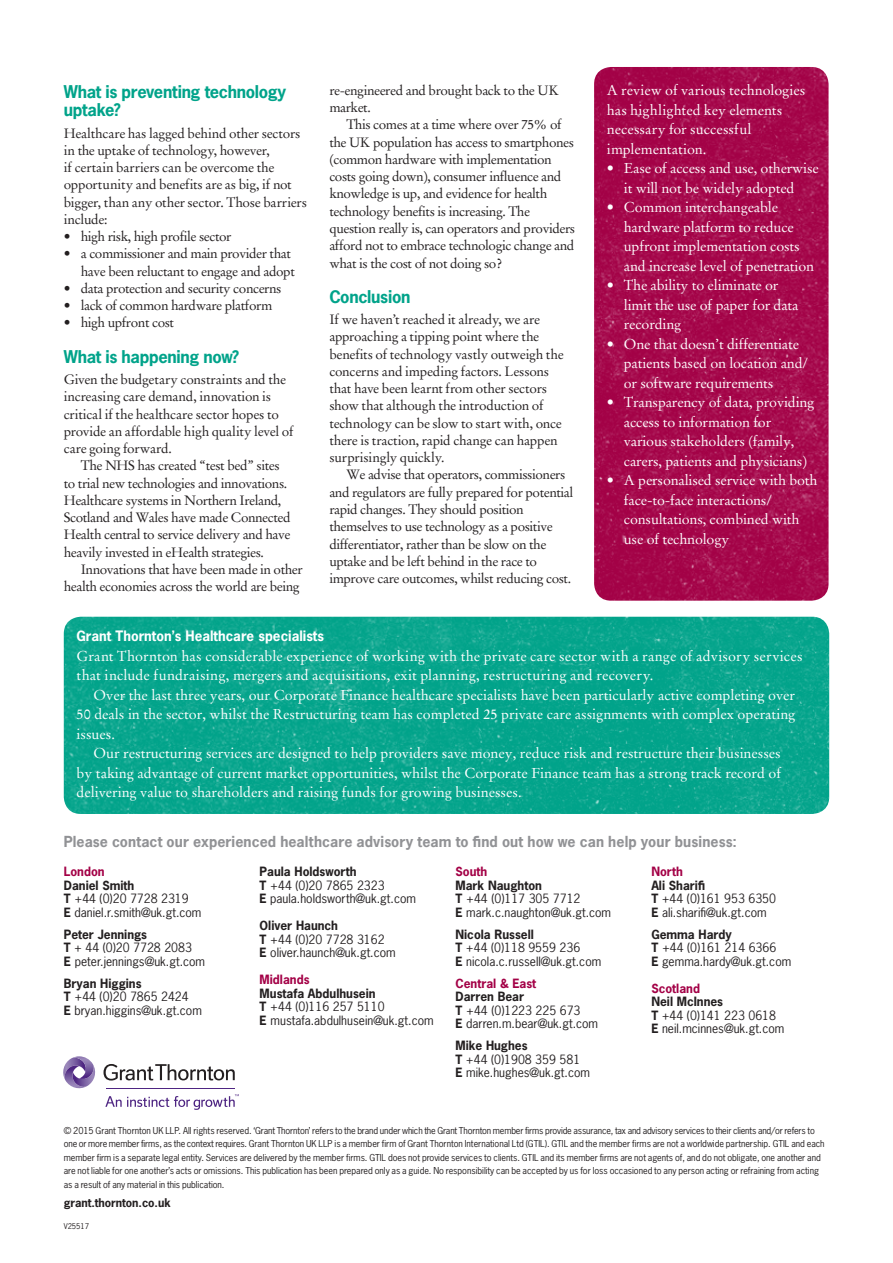
<style>
.page{position:relative;width:893px;height:1263px;background:#fff}
.page>*{position:absolute;margin:0;border:0;box-sizing:border-box;transform-origin:0 0}
.t1{font:700 16.5px/18px "News Gothic";letter-spacing:-.02em;color:#00a38a}
.t2{font:14.25px/19.5px "Stempel Garamond";letter-spacing:-.01em;color:#fff}
.t3{font:14.25px/19.5px "Stempel Garamond";letter-spacing:.015em;color:#fff}
.t4{font:700 14.25px "News Gothic";letter-spacing:.005em;color:#919295}
.t5{font:13.5px/17.2px "Stempel Garamond";letter-spacing:-.03em;color:#231f20}
.t6{font:700 13.5px "News Gothic";color:#fff}
.t7{font:12px/13.5px "News Gothic";color:#231f20}
.t8{font:700 12px "News Gothic";color:#a30146}
.t9{font:700 11.25px "News Gothic";letter-spacing:-.005em;color:#231f20}
.t10{font:9px/13.5px "News Gothic Std";letter-spacing:-.005em;color:#231f20}
.t11{font:7.5px "News Gothic Std";letter-spacing:-.005em;color:#231f20}
.s1{font-weight:700}
</style>
<div class="page">
<img style="left:63px;top:67px;width:767px;height:1014px">
<svg style="left:103px;top:1064px;width:132px;height:16px"></svg>
<svg style="left:105px;top:1094px;width:134px;height:16px"></svg>
<hr style="left:106px;top:1088px;width:129px;height:1px;background:#4e2582">
<svg style="left:63px;top:1055px;width:34px;height:34px"></svg>
<p class="t1" style="left:64px;top:83px;width:224px">What is preventing technology uptake?</p>
<p class="t5" style="left:64px;top:124px;width:245px">Healthcare has lagged behind other sectors in the uptake of technology, however,<br>if certain barriers can be overcome the opportunity and benefits are as big, if not bigger, than any other sector. Those barriers include:</p>
<p class="t5" style="left:64px;top:228px;width:169px">• high risk, high profile sector</p>
<p class="t5" style="left:64px;top:245px;width:233px;text-align:right">• a commissioner and main provider that have been reluctant to engage and adopt</p>
<p class="t5" style="left:64px;top:280px;width:219px">• data protection and security concerns</p>
<p class="t5" style="left:64px;top:297px;width:210px">• lack of common hardware platform</p>
<p class="t5" style="left:64px;top:314px;width:112px">• high upfront cost</p>
<p class="t1" style="left:64px;top:347px;width:177px">What is happening now?</p>
<p class="t5" style="left:64px;top:371px;width:231px">Given the budgetary constraints and the increasing care demand, innovation is critical if the healthcare sector hopes to provide an affordable high quality level of care going forward.</p>
<p class="t5" style="left:64px;top:457px;width:228px;text-indent:17px">The NHS has created “test bed” sites to trial new technologies and innovations.<br>Healthcare systems in Northern Ireland, Scotland and Wales have made Connected Health central to service delivery and have heavily invested in eHealth strategies.</p>
<p class="t5" style="left:64px;top:561px;width:240px;text-align:right">Innovations that have been made in other health economies across the world are being</p>
<p class="t5" style="left:329px;top:82px;width:231px">re-engineered and brought back to the UK market.</p>
<p class="t5" style="left:329px;top:116px;width:247px;text-indent:17px">This comes at a time where over 75% of the UK population has access to smartphones (common hardware with implementation costs going down), consumer influence and knowledge is up, and evidence for health technology benefits is increasing. The question really is, can operators and providers afford not to embrace technologic change and what is the cost of not doing so?</p>
<p class="t1" style="left:329px;top:287px;width:83px">Conclusion</p>
<p class="t5" style="left:329px;top:311px;width:236px">If we haven’t reached it already, we are approaching a tipping point where the benefits of technology vastly outweigh the concerns and impeding factors. Lessons that have been learnt from other sectors show that although the introduction of technology can be slow to start with, once there is traction, rapid change can happen surprisingly quickly.</p>
<p class="t5" style="left:329px;top:466px;width:245px;text-indent:17px">We advise that operators, commissioners and regulators are fully prepared for potential rapid changes. They should position themselves to use technology as a positive differentiator, rather than be slow on the uptake and be left behind in the race to improve care outcomes, whilst reducing cost.</p>
<p class="t2" style="left:607px;top:81px;width:200px">A review of various technologies has highlighted key elements necessary for successful implementation.</p>
<p class="t2" style="left:607px;top:159px;width:213px;text-align:center">• Ease of access and use, otherwise it will not be widely adopted</p>
<p class="t2" style="left:624px;top:198px;width:192px;text-indent:-17px">• Common interchangeable hardware platform to reduce upfront implementation costs and increase level of penetration</p>
<p class="t2" style="left:624px;top:276px;width:176px;text-indent:-17px">• The ability to eliminate or limit the use of paper for data recording</p>
<p class="t2" style="left:624px;top:334px;width:186px;text-indent:-17px">• One that doesn’t differentiate patients based on location and/ or software requirements</p>
<p class="t2" style="left:624px;top:393px;width:192px;text-indent:-17px">• Transparency of data, providing access to information for various stakeholders (family, carers, patients and physicians)</p>
<p class="t2" style="left:624px;top:471px;width:195px;text-indent:-17px">• A personalised service with both face-to-face interactions/ consultations, combined with use of technology</p>
<p class="t6" style="left:77px;top:627px;width:249px">Grant Thornton’s Healthcare specialists</p>
<p class="t3" style="left:77px;top:646px;width:728px">Grant Thornton has considerable experience of working with the private care sector with a range of advisory services that include fundraising, mergers and acquisitions, exit planning, restructuring and recovery.</p>
<p class="t2" style="left:77px;top:685px;width:720px;text-align:justify;text-indent:17px">Over the last three years, our Corporate Finance healthcare specialists have been particularly active completing over 50 deals in the sector, whilst the Restructuring team has completed 25 private care assignments with complex operating issues.</p>
<p class="t2" style="left:77px;top:744px;width:706px;text-align:justify;text-indent:17px">Our restructuring services are designed to help providers save money, reduce risk and restructure their businesses by taking advantage of current market opportunities, whilst the Corporate Finance team has a strong track record of delivering value to shareholders and raising funds for growing businesses.</p>
<p class="t4" style="left:64px;top:832px;width:674px">Please contact our experienced healthcare advisory team to find out how we can help your business:</p>
<p class="t8" style="left:64px;top:864px;width:42px">London</p>
<p class="t7" style="left:64px;top:878px;width:139px"><span class="s1">Daniel Smith<br>T</span> +44 (0)20 7728 2319<br><span class="s1">E</span> daniel.r.smith@uk.gt.com</p>
<p class="t7" style="left:64px;top:927px;width:143px"><span class="s1">Peter Jennings<br>T</span> + 44 (0)20 7728 2083<br><span class="s1">E</span> peter.jennings@uk.gt.com</p>
<p class="t7" style="left:64px;top:976px;width:140px"><span class="s1">Bryan Higgins<br>T</span> +44 (0)20 7865 2424<br><span class="s1">E</span> bryan.higgins@uk.gt.com</p>
<p class="t7" style="left:260px;top:865px;width:158px"><span class="s1">Paula Holdsworth<br>T</span> +44 (0)20 7865 2323<br><span class="s1">E</span> paula.holdsworth@uk.gt.com</p>
<p class="t7" style="left:260px;top:919px;width:138px"><span class="s1">Oliver Haunch<br>T</span> +44 (0)20 7728 3162<br><span class="s1">E</span> oliver.haunch@uk.gt.com</p>
<p class="t8" style="left:260px;top:972px;width:51px">Midlands</p>
<p class="t7" style="left:260px;top:986px;width:176px"><span class="s1">Mustafa Abdulhusein<br>T</span> +44 (0)116 257 5110<br><span class="s1">E</span> mustafa.abdulhusein@uk.gt.com</p>
<p class="t8" style="left:455px;top:864px;width:33px">South</p>
<p class="t7" style="left:455px;top:878px;width:157px"><span class="s1">Mark Naughton<br>T</span> +44 (0)117 305 7712<br><span class="s1">E</span> mark.c.naughton@uk.gt.com</p>
<p class="t7" style="left:455px;top:927px;width:147px"><span class="s1">Nicola Russell<br>T</span> +44 (0)118 9559 236<br><span class="s1">E</span> nicola.c.russell@uk.gt.com</p>
<p class="t8" style="left:455px;top:975px;width:82px">Central &amp; East</p>
<p class="t7" style="left:455px;top:990px;width:144px"><span class="s1">Darren Bear<br>T</span> +44 (0)1223 225 673<br><span class="s1">E</span> darren.m.bear@uk.gt.com</p>
<p class="t7" style="left:455px;top:1039px;width:136px"><span class="s1">Mike Hughes<br>T</span> +44 (0)1908 359 581<br><span class="s1">E</span> mike.hughes@uk.gt.com</p>
<p class="t8" style="left:651px;top:864px;width:33px">North</p>
<p class="t7" style="left:651px;top:878px;width:126px"><span class="s1">Ali Sharifi<br>T</span> +44 (0)161 953 6350<br><span class="s1">E</span> ali.sharifi@uk.gt.com</p>
<p class="t7" style="left:651px;top:927px;width:141px"><span class="s1">Gemma Hardy<br>T</span> +44 (0)161 214 6366<br><span class="s1">E</span> gemma.hardy@uk.gt.com</p>
<p class="t8" style="left:651px;top:980px;width:50px">Scotland</p>
<p class="t7" style="left:651px;top:995px;width:135px"><span class="s1">Neil McInnes<br>T</span> +44 (0)141 223 0618<br><span class="s1">E</span> neil.mcinnes@uk.gt.com</p>
<p class="t10" style="left:64px;top:1124px;width:762px">© 2015 Grant Thornton UK LLP. All rights reserved. ‘Grant Thornton’ refers to the brand under which the Grant Thornton member firms provide assurance, tax and advisory services to their clients and/or refers to one or more member firms, as the context requires. Grant Thornton UK LLP is a member firm of Grant Thornton International Ltd (GTIL). GTIL and the member firms are not a worldwide partnership. GTIL and each member firm is a separate legal entity. Services are delivered by the member firms. GTIL does not provide services to clients. GTIL and its member firms are not agents of, and do not obligate, one another and are not liable for one another’s acts or omissions. This publication has been prepared only as a guide. No responsibility can be accepted by us for loss occasioned to any person acting or refraining from acting as a result of any material in this publication.</p>
<p class="t9" style="left:64px;top:1196px;width:108px">grant.thornton.co.uk</p>
<p class="t11" style="left:64px;top:1222px;width:27px">V25517</p>
</div>
